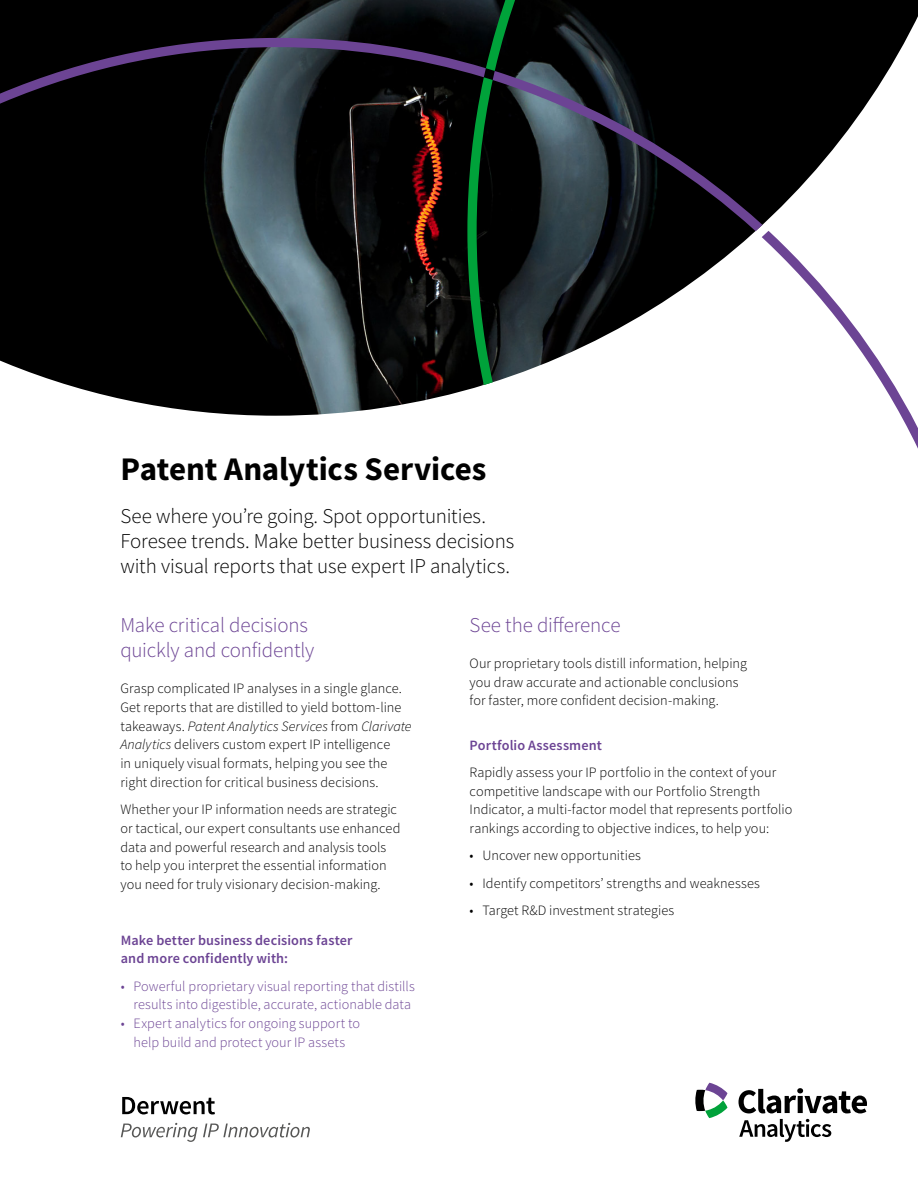
<style>
.page{position:relative;width:918px;height:1188px;background:#fff}
.page>*{position:absolute;margin:0;border:0;box-sizing:border-box;transform-origin:0 0}
.t1{font:700 33px "Source Sans Pro";letter-spacing:-.005em;color:#000}
.t2{font:300 21px/25.2px "Source Sans Pro";letter-spacing:-.01em;color:#000}
.t3{font:300 21px/25.2px "Source Sans Pro";letter-spacing:-.01em;color:#6c4494}
.t4{font:300 14.25px/18.8px "Source Sans Pro";letter-spacing:.005em;color:#000}
.t5{font:300 14.25px/18.8px "Source Sans Pro";letter-spacing:.005em;color:#6c4494;text-align:right}
.t6{font:600 14.25px/18.8px "Source Sans Pro";letter-spacing:.01em;color:#6c4494}
.s1{font-style:italic}
</style>
<div class="page">
<svg style="left:0;top:0;width:918px;height:449px"></svg>
<svg style="left:695px;top:1083px;width:33px;height:35px"></svg>
<svg style="left:739px;top:1088px;width:128px;height:25px"></svg>
<svg style="left:739px;top:1119px;width:92px;height:23px"></svg>
<svg style="left:122px;top:1097px;width:93px;height:17px"></svg>
<svg style="left:121px;top:1123px;width:189px;height:19px"></svg>
<h1 class="t1" style="left:120px;top:447px;width:368px">Patent Analytics Services</h1>
<h2 class="t2" style="left:120px;top:503px;width:395px">See where you’re going. Spot opportunities.<br>Foresee trends. Make better business decisions with visual reports that use expert IP analytics.</h2>
<h2 class="t3" style="left:120px;top:613px;width:196px">Make critical decisions quickly and confidently</h2>
<p class="t4" style="left:120px;top:679px;width:293px">Grasp complicated IP analyses in a single glance.<br>Get reports that are distilled to yield bottom-line takeaways. <span class="s1">Patent Analytics Services</span> from <span class="s1">Clarivate Analytics</span> delivers custom expert IP intelligence<br>in uniquely visual formats, helping you see the right direction for critical business decisions.</p>
<p class="t4" style="left:120px;top:800px;width:281px">Whether your IP information needs are strategic or tactical, our expert consultants use enhanced data and powerful research and analysis tools to help you interpret the essential information you need for truly visionary decision-making.</p>
<h2 class="t3" style="left:470px;top:613px;width:152px">See the difference</h2>
<p class="t4" style="left:470px;top:654px;width:279px">Our proprietary tools distill information, helping you draw accurate and actionable conclusions for faster, more confident decision-making.</p>
<p class="t6" style="left:470px;top:735px;width:134px">Portfolio Assessment</p>
<p class="t4" style="left:470px;top:763px;width:324px">Rapidly assess your IP portfolio in the context of your competitive landscape with our Portfolio Strength Indicator, a multi-factor model that represents portfolio rankings according to objective indices, to help you:</p>
<p class="t4" style="left:470px;top:846px;width:173px">• Uncover new opportunities</p>
<p class="t4" style="left:470px;top:874px;width:292px">• Identify competitors’ strengths and weaknesses</p>
<p class="t4" style="left:470px;top:901px;width:206px">• Target R&amp;D investment strategies</p>
<p class="t6" style="left:121px;top:930px;width:233px">Make better business decisions faster and more confidently with:</p>
<p class="t5" style="left:121px;top:977px;width:295px">• Powerful proprietary visual reporting that distills results into digestible, accurate, actionable data</p>
<p class="t5" style="left:121px;top:1014px;width:241px;text-align:center">• Expert analytics for ongoing support to help build and protect your IP assets</p>
</div>
